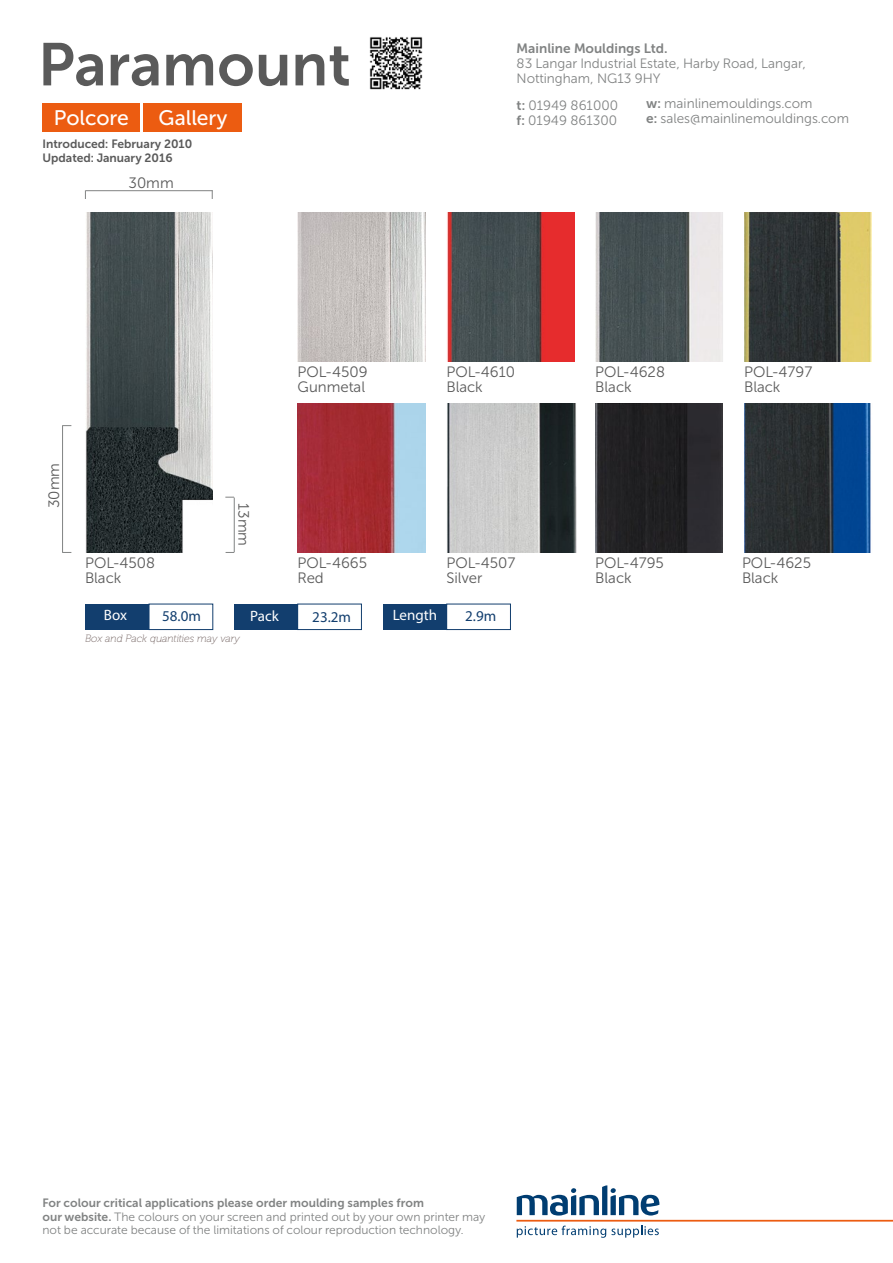
<style>
.page{position:relative;width:893px;height:1263px;background:#fff}
.page>*{position:absolute;margin:0;border:0;box-sizing:border-box;transform-origin:0 0}
.t1{font:60px "Museo Sans Cyrl 700";color:#5a5a5a}
.t2{font:21px "Museo Sans Cyrl 500";color:#fff}
.t3{font:15px/15px "Museo Sans Cyrl 300";color:#5a5a5a}
.t4{font:15px "Myriad Pro";color:#123e6e}
.t5{font:15px "Myriad Pro";color:#fff}
.t6{font:13.5px/15px "Museo Sans Cyrl 300";color:#818383}
.t7{font:13.5px "Museo Sans Cyrl 700";color:#818383}
.t8{font:12px/13.5px "Museo Sans Cyrl 300";color:#818383}
.t9{font:12px "Museo Sans Cyrl 700";color:#818383}
.t10{font:12px/13.8px "Museo Sans Cyrl 700";color:#5a5a5a}
.t11{font:italic 10.5px "Museo 100";color:#726260}
.s1{font-family:"Museo Sans Cyrl 700"}
</style>
<div class="page">
<svg style="left:517px;top:1225px;width:142px;height:13px"></svg>
<svg style="left:517px;top:1185px;width:142px;height:30px"></svg>
<hr style="left:516px;top:1220px;width:377px;height:1px;background:#ec5c11">
<img style="left:298px;top:213px;width:127px;height:148px">
<img style="left:85px;top:213px;width:128px;height:340px">
<img style="left:298px;top:404px;width:127px;height:149px">
<img style="left:447px;top:213px;width:127px;height:148px">
<img style="left:447px;top:404px;width:129px;height:149px">
<img style="left:595px;top:213px;width:128px;height:148px">
<img style="left:595px;top:404px;width:128px;height:149px">
<img style="left:744px;top:213px;width:128px;height:148px">
<div style="left:149px;top:604px;width:64px;height:26px;background:#fff;border:1px solid #123e6e"></div>
<div style="left:85px;top:604px;width:64px;height:25px;background:#123e6e"></div>
<div style="left:297px;top:604px;width:65px;height:26px;background:#fff;border:1px solid #123e6e"></div>
<div style="left:234px;top:604px;width:64px;height:25px;background:#123e6e"></div>
<div style="left:446px;top:604px;width:65px;height:26px;background:#fff;border:1px solid #123e6e"></div>
<div style="left:383px;top:604px;width:63px;height:25px;background:#123e6e"></div>
<hr style="left:86px;top:190px;width:127px;height:1px;background:#818383">
<hr style="left:62px;top:425px;width:1px;height:128px;background:#818383">
<hr style="left:234px;top:497px;width:1px;height:55px;background:#818383">
<img style="left:369px;top:37px;width:54px;height:53px">
<div style="left:144px;top:103px;width:98px;height:29px;background:#ec5c11"></div>
<div style="left:43px;top:103px;width:97px;height:29px;background:#ec5c11"></div>
<img style="left:744px;top:404px;width:127px;height:149px">
<h1 class="t1" style="left:38px;top:31px;width:314px">Paramount</h1>
<h2 class="t2" style="left:54px;top:106px;width:76px">Polcore</h2>
<h2 class="t2" style="left:159px;top:106px;width:71px">Gallery</h2>
<p class="t10" style="left:43px;top:137px;width:151px">Introduced: February 2010<br>Updated: January 2016</p>
<p class="t3" style="left:129px;top:175px;width:47px">30mm</p>
<p class="t3" style="left:47px;top:508px;width:47px;rotate:-90deg">30mm</p>
<p class="t3" style="left:85px;top:555px;width:71px">POL-4508<br>Black</p>
<p class="t3" style="left:251px;top:503px;width:44px;rotate:90deg">13mm</p>
<p class="t3" style="left:298px;top:364px;width:71px">POL-4509<br>Gunmetal</p>
<p class="t3" style="left:298px;top:555px;width:71px">POL-4665<br>Red</p>
<p class="t7" style="left:517px;top:40px;width:152px">Mainline Mouldings Ltd.</p>
<p class="t6" style="left:517px;top:56px;width:291px">83 Langar Industrial Estate, Harby Road, Langar,<br>Nottingham, NG13 9HY</p>
<p class="t6" style="left:646px;top:96px;width:204px"><span class="s1">w:</span> mainlinemouldings.com<br><span class="s1">e:</span> sales@mainlinemouldings.com</p>
<p class="t6" style="left:517px;top:98px;width:103px"><span class="s1">t:</span> 01949 861000 <span class="s1">f:</span> 01949 861300</p>
<p class="t3" style="left:446px;top:364px;width:70px">POL-4610<br>Black</p>
<p class="t3" style="left:446px;top:555px;width:70px">POL-4507<br>Silver</p>
<p class="t3" style="left:595px;top:364px;width:71px">POL-4628<br>Black</p>
<p class="t3" style="left:595px;top:555px;width:70px">POL-4795<br>Black</p>
<p class="t3" style="left:744px;top:364px;width:70px">POL-4797<br>Black</p>
<p class="t3" style="left:742px;top:556px;width:71px">POL-4625<br>Black</p>
<p class="t5" style="left:104px;top:606px;width:25px">Box</p>
<p class="t4" style="left:162px;top:607px;width:40px">58.0m</p>
<p class="t5" style="left:250px;top:606px;width:30px">Pack</p>
<p class="t4" style="left:312px;top:608px;width:40px">23.2m</p>
<p class="t5" style="left:393px;top:606px;width:46px">Length</p>
<p class="t4" style="left:465px;top:606px;width:33px">2.9m</p>
<p class="t11" style="left:85px;top:632px;width:156px">Box and Pack quantities may vary</p>
<p class="t9" style="left:43px;top:1196px;width:383px">For colour critical applications please order moulding samples from</p>
<p class="t8" style="left:43px;top:1210px;width:445px"><span class="s1">our website.</span> The colours on your screen and printed out by your own printer may not be accurate because of the limitations of colour reproduction technology.</p>
</div>
